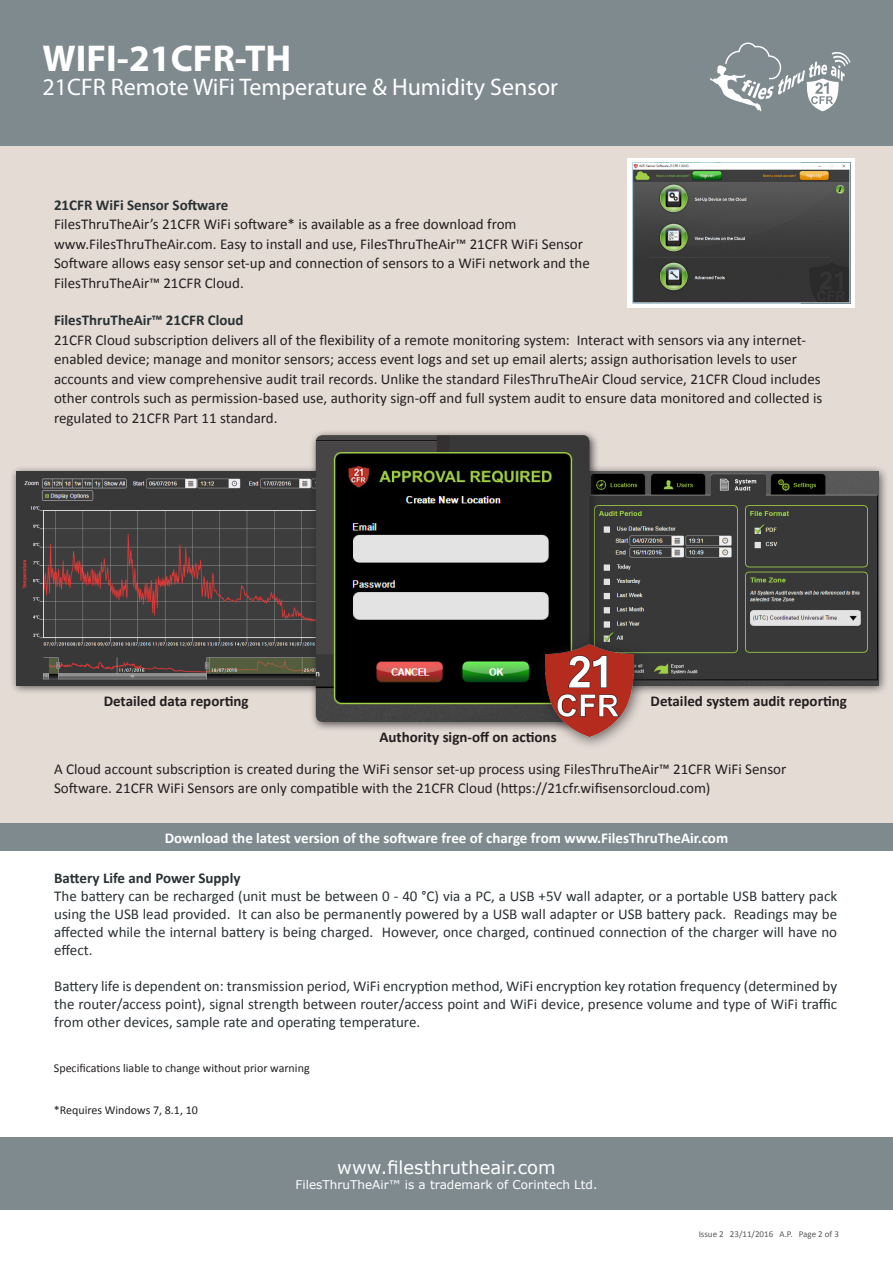
<style>
.page{position:relative;width:893px;height:1263px;background:#fff}
.page>*{position:absolute;margin:0;border:0;box-sizing:border-box;transform-origin:0 0}
.t1{font:700 37.5px "Myriad Pro";color:#fff}
.t2{font:24px "Myriad Pro";color:#fff}
.t3{font:18px "Verdana";color:#fff}
.t4{font:15px/19.5px "Calibri";color:#231f20}
.t5{font:15px/18px "Calibri";color:#2a3134;text-align:justify}
.t6{font:700 15px "Calibri";color:#fff}
.t7{font:700 15px "Calibri";color:#231f20}
.t8{font:700 15px "Calibri";color:#2a3134}
.t9{font:12px "Calibri";color:#231f20}
.t10{font:12px "Verdana";color:#fff}
.t11{font:9px "Calibri";color:#57585a}
</style>
<div class="page">
<div style="left:0;top:0;width:893px;height:146px;background:#7f8a8f"></div>
<div style="left:0;top:1137px;width:893px;height:73px;background:#7f8a8f"></div>
<svg style="left:710px;top:43px;width:140px;height:68px"></svg>
<div style="left:0;top:146px;width:893px;height:698px;background:#e4dbd5"></div>
<div style="left:628px;top:158px;width:227px;height:150px;background:#fff"></div>
<img style="left:632px;top:162px;width:218px;height:142px">
<div style="left:0;top:824px;width:893px;height:27px;background:#7f8a8f"></div>
<div style="left:570px;top:464px;width:319px;height:232px;background:#231f20;opacity:.75"></div>
<img style="left:599px;top:472px;width:279px;height:213px">
<div style="left:10px;top:466px;width:337px;height:229px;background:#231f20;opacity:.75"></div>
<img style="left:16px;top:472px;width:293px;height:213px">
<div style="left:309px;top:429px;width:290px;height:303px;background:#231f20;opacity:.75"></div>
<img style="left:316px;top:435px;width:273px;height:287px">
<div style="left:534px;top:634px;width:115px;height:116px;background:#231f20;opacity:.75"></div>
<img style="left:545px;top:645px;width:89px;height:92px">
<h1 class="t1" style="left:43px;top:34px;width:250px">WIFI-21CFR-TH</h1>
<h2 class="t2" style="left:43px;top:72px;width:517px">21CFR Remote WiFi Temperature &amp; Humidity Sensor</h2>
<p class="t8" style="left:54px;top:195px;width:176px">21CFR WiFi Sensor Software</p>
<p class="t4" style="left:54px;top:214px;width:464px">FilesThruTheAir’s 21CFR WiFi software* is available as a free download from</p>
<p class="t4" style="left:54px;top:233px;width:537px">www.FilesThruTheAir.com. Easy to install and use, FilesThruTheAir™ 21CFR WiFi Sensor<br>Software allows easy sensor set-up and connection of sensors to a WiFi network and the<br>FilesThruTheAir™ 21CFR Cloud.</p>
<p class="t8" style="left:54px;top:311px;width:191px">FilesThruTheAir™ 21CFR Cloud</p>
<p class="t4" style="left:54px;top:329px;width:770px">21CFR Cloud subscription delivers all of the flexibility of a remote monitoring system: Interact with sensors via any internet&shy;enabled device; manage and monitor sensors; access event logs and set up email alerts; assign authorisation levels to user accounts and view comprehensive audit trail records. Unlike the standard FilesThruTheAir Cloud service, 21CFR Cloud includes other controls such as permission-based use, authority sign-off and full system audit to ensure data monitored and collected is regulated to 21CFR Part 11 standard.</p>
<p class="t7" style="left:104px;top:691px;width:146px">Detailed data reporting</p>
<p class="t7" style="left:651px;top:691px;width:198px">Detailed system audit reporting</p>
<p class="t7" style="left:379px;top:728px;width:179px">Authority sign-off on actions</p>
<p class="t4" style="left:54px;top:758px;width:734px">A Cloud account subscription is created during the WiFi sensor set-up process using FilesThruTheAir™ 21CFR WiFi Sensor<br>Software. 21CFR WiFi Sensors are only compatible with the 21CFR Cloud (https://21cfr.wifisensorcloud.com)</p>
<p class="t6" style="left:165px;top:829px;width:565px">Download the latest version of the software free of charge from www.FilesThruTheAir.com</p>
<p class="t8" style="left:54px;top:869px;width:188px">Battery Life and Power Supply</p>
<p class="t5" style="left:54px;top:886px;width:784px">The battery can be recharged (unit must be between 0 - 40 °C) via a PC, a USB +5V wall adapter, or a portable USB battery pack using the USB lead provided. It can also be permanently powered by a USB wall adapter or USB battery pack. Readings may be affected while the internal battery is being charged. However, once charged, continued connection of the charger will have no effect.</p>
<p class="t5" style="left:54px;top:976px;width:784px">Battery life is dependent on: transmission period, WiFi encryption method, WiFi encryption key rotation frequency (determined by the router/access point), signal strength between router/access point and WiFi device, presence volume and type of WiFi traffic from other devices, sample rate and operating temperature.</p>
<p class="t9" style="left:54px;top:1060px;width:257px">Specifications liable to change without prior warning</p>
<p class="t9" style="left:54px;top:1102px;width:146px">*Requires Windows 7, 8.1, 10</p>
<p class="t3" style="left:337px;top:1155px;width:220px">www.filesthrutheair.com</p>
<p class="t10" style="left:296px;top:1176px;width:303px">FilesThruTheAir™ is a trademark of Corintech Ltd.</p>
<p class="t11" style="left:699px;top:1228px;width:142px">Issue 2 23/11/2016 A.P. Page 2 of 3</p>
</div>
